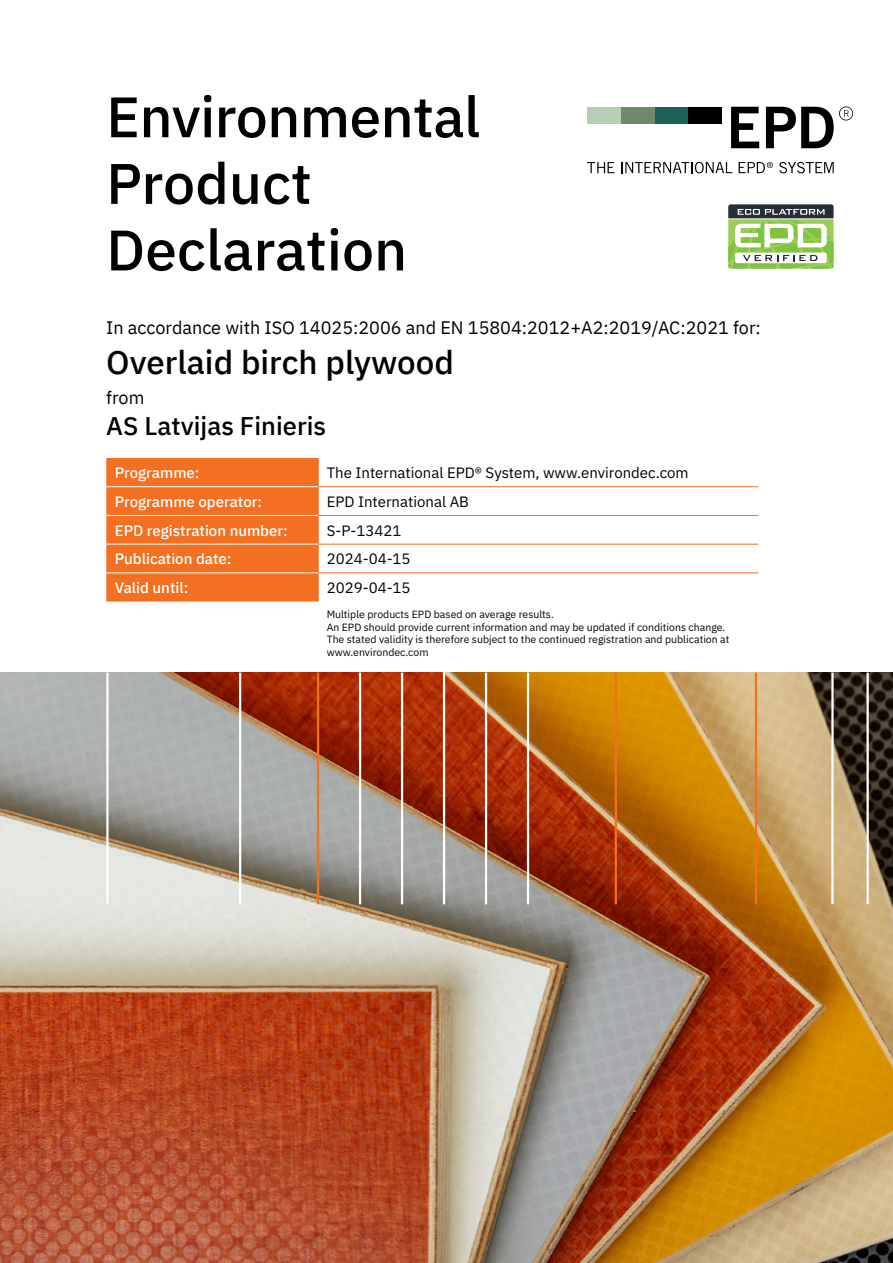
<style>
.page{position:relative;width:893px;height:1263px;background:#fff}
.page>*{position:absolute;margin:0;border:0;box-sizing:border-box;transform-origin:0 0}
.t1{font:500 57px/66.6px "IBM Plex Sans";letter-spacing:-.005em;color:#000}
.t2{font:500 33px "IBM Plex Sans";color:#000}
.t3{font:500 25.5px "IBM Plex Sans";color:#000}
.t4{font:18px "IBM Plex Sans";color:#000}
.t5{font:15px "IBM Plex Sans";color:#000}
.t6{font:500 15px "IBM Plex Sans";color:#fff}
.t7{font:10.5px/12.6px "IBM Plex Sans";color:#000}
</style>
<div class="page">
<svg style="left:587px;top:162px;width:28px;height:11px"></svg>
<svg style="left:621px;top:162px;width:111px;height:11px"></svg>
<svg style="left:779px;top:162px;width:55px;height:11px"></svg>
<svg style="left:739px;top:162px;width:34px;height:11px"></svg>
<div style="left:654px;top:107px;width:34px;height:16px;background:#1e6053"></div>
<div style="left:621px;top:107px;width:34px;height:16px;background:#70896a"></div>
<div style="left:587px;top:107px;width:34px;height:16px;background:#b4cfb5"></div>
<div style="left:688px;top:107px;width:34px;height:16px;background:#000"></div>
<svg style="left:731px;top:106px;width:122px;height:42px"></svg>
<svg style="left:728px;top:204px;width:106px;height:65px"></svg>
<img style="left:0;top:673px;width:893px;height:590px">
<hr style="left:317px;top:673px;width:2px;height:231px;background:#f36f21">
<hr style="left:615px;top:673px;width:2px;height:231px;background:#f36f21">
<hr style="left:755px;top:673px;width:2px;height:231px;background:#f36f21">
<hr style="left:239px;top:673px;width:2px;height:231px;background:#fff">
<hr style="left:359px;top:673px;width:2px;height:231px;background:#fff">
<hr style="left:831px;top:673px;width:3px;height:231px;background:#fff">
<hr style="left:866px;top:673px;width:3px;height:231px;background:#fff">
<hr style="left:401px;top:673px;width:2px;height:231px;background:#fff">
<hr style="left:443px;top:673px;width:2px;height:231px;background:#fff">
<hr style="left:485px;top:673px;width:2px;height:231px;background:#fff">
<hr style="left:527px;top:673px;width:2px;height:231px;background:#fff">
<hr style="left:106px;top:673px;width:3px;height:231px;background:#fff">
<hr style="left:318px;top:486px;width:440px;height:1px;background:#f36f21">
<hr style="left:318px;top:515px;width:440px;height:1px;background:#f36f21">
<hr style="left:318px;top:544px;width:440px;height:1px;background:#f36f21">
<hr style="left:318px;top:572px;width:440px;height:1px;background:#f36f21">
<div style="left:106px;top:458px;width:213px;height:144px;background:#f36f21"></div>
<hr style="left:106px;top:486px;width:212px;height:1px;background:#fff">
<hr style="left:106px;top:515px;width:212px;height:1px;background:#fff">
<hr style="left:106px;top:544px;width:212px;height:1px;background:#fff">
<hr style="left:106px;top:572px;width:212px;height:1px;background:#fff">
<h1 class="t1" style="left:106px;top:79px;width:375px">Environmental<br>Product<br>Declaration</h1>
<h3 class="t4" style="left:106px;top:314px;width:656px">In accordance with ISO 14025:2006 and EN 15804:2012+A2:2019/AC:2021 for:</h3>
<h2 class="t2" style="left:106px;top:336px;width:349px">Overlaid birch plywood</h2>
<h3 class="t4" style="left:106px;top:384px;width:40px">from</h3>
<h3 class="t3" style="left:106px;top:406px;width:221px">AS Latvijas Finieris</h3>
<h3 class="t6" style="left:115px;top:461px;width:86px">Programme:</h3>
<h3 class="t5" style="left:327px;top:461px;width:363px">The International EPD® System, www.environdec.com</h3>
<h3 class="t6" style="left:115px;top:490px;width:149px">Programme operator:</h3>
<h3 class="t5" style="left:327px;top:490px;width:144px">EPD International AB</h3>
<h3 class="t6" style="left:115px;top:519px;width:175px">EPD registration number:</h3>
<h3 class="t5" style="left:327px;top:519px;width:76px">S-P-13421</h3>
<h3 class="t6" style="left:115px;top:547px;width:118px">Publication date:</h3>
<h3 class="t5" style="left:327px;top:548px;width:85px">2024-04-15</h3>
<h3 class="t6" style="left:115px;top:576px;width:75px">Valid until:</h3>
<h3 class="t5" style="left:327px;top:576px;width:85px">2029-04-15</h3>
<p class="t7" style="left:327px;top:607px;width:404px">Multiple products EPD based on average results.<br>An EPD should provide current information and may be updated if conditions change.<br>The stated validity is therefore subject to the continued registration and publication at www.environdec.com</p>
</div>
